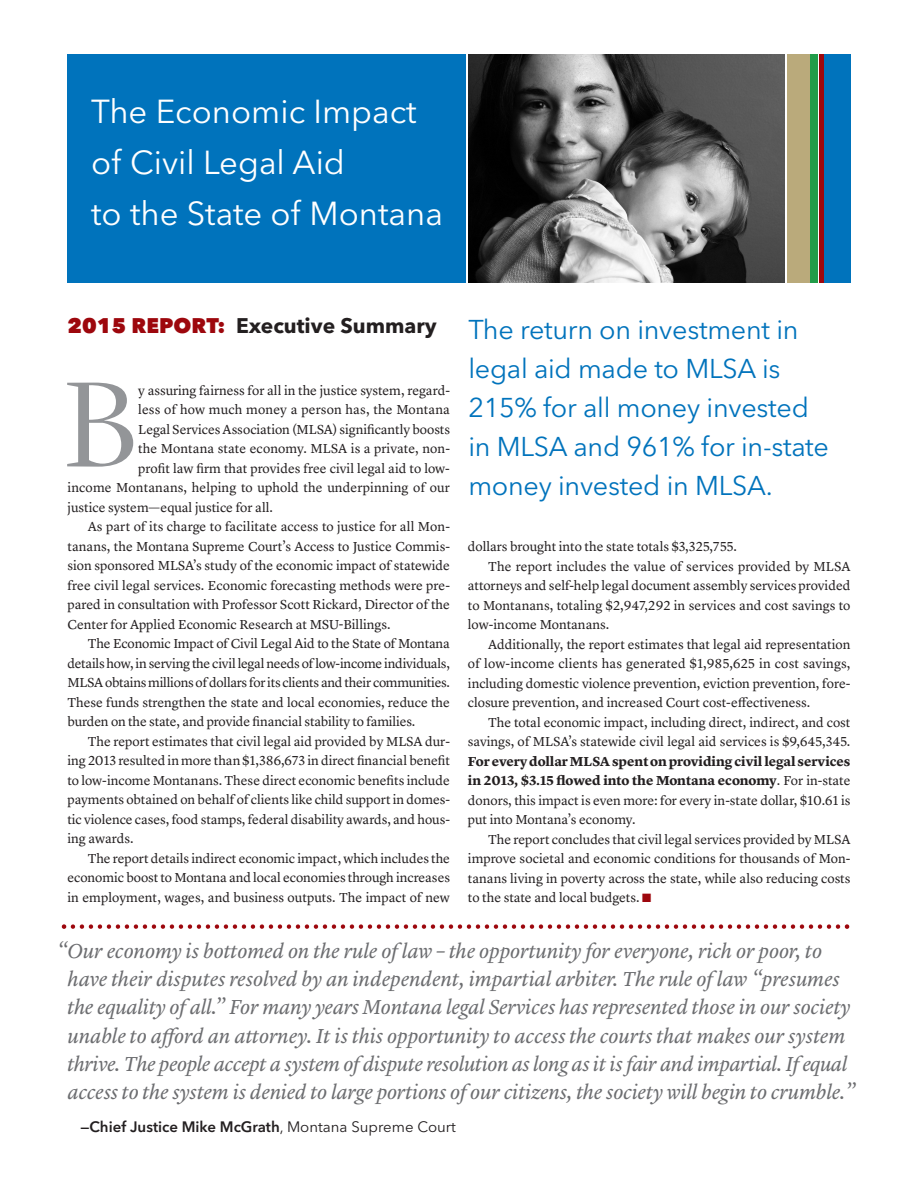
<style>
.page{position:relative;width:918px;height:1188px;background:#fff}
.page>*{position:absolute;margin:0;border:0;box-sizing:border-box;transform-origin:0 0}
.t1{font:300 126px "Lyon Display";color:#939598}
.t2{font:33px/50.7px "Avenir Next";color:#fff}
.t3{font:27px/39px "Avenir Next";letter-spacing:-.01em;color:#0073bc}
.t4{font:italic 21px/28.2px "Lyon Text";letter-spacing:-.01em;color:#6c6d70}
.t5{font:700 21px "Avenir Next";color:#231f20}
.t6{font:600 15px "Avenir Next";color:#231f20}
.t7{font:13.5px/19.5px "Lyon Text";color:#231f20;text-align:justify}
.t8{font:13.5px "Lyon Text";letter-spacing:-.02em;color:#231f20}
.s1{font-weight:800;color:#9d070d}
.s2{font-weight:700}
.s3{color:#9d070d}
.s4{font-weight:400}
</style>
<div class="page">
<img style="left:469px;top:54px;width:315px;height:228px">
<div style="left:824px;top:54px;width:26px;height:228px;background:#0073bc"></div>
<hr style="left:819px;top:54px;width:4px;height:228px;background:#9d070d">
<div style="left:811px;top:54px;width:7px;height:228px;background:#219c49"></div>
<div style="left:788px;top:54px;width:22px;height:228px;background:#baaa7b"></div>
<svg style="left:62px;top:924px;width:787px;height:5px"></svg>
<div style="left:68px;top:54px;width:398px;height:228px;background:#0073bc"></div>
<h2 class="t2" style="left:91px;top:85px;width:353px">The Economic Impact of Civil Legal Aid<br>to the State of Montana</h2>
<h3 class="t5" style="left:68px;top:308px;width:371px"><span class="s1">2015 REPORT:</span> Executive Summary</h3>
<h1 class="t1" style="left:64px;top:373px;width:74px">B</h1>
<p class="t7" style="left:138px;top:382px;width:313px">y assuring fairness for all in the justice system, regard-</p>
<p class="t7" style="left:138px;top:401px;width:313px">less of how much money a person has, the Montana</p>
<p class="t7" style="left:138px;top:421px;width:313px">Legal Services Association (MLSA) significantly boosts</p>
<p class="t7" style="left:138px;top:440px;width:313px">the Montana state economy. MLSA is a private, non-</p>
<p class="t7" style="left:138px;top:460px;width:313px">profit law firm that provides free civil legal aid to low-</p>
<p class="t7" style="left:68px;top:479px;width:384px">income Montanans, helping to uphold the underpinning of our</p>
<p class="t7" style="left:68px;top:499px;width:207px">justice system—equal justice for all.</p>
<p class="t7" style="left:88px;top:518px;width:364px">As part of its charge to facilitate access to justice for all Mon-</p>
<p class="t7" style="left:68px;top:538px;width:384px">tanans, the Montana Supreme Court’s Access to Justice Commis-</p>
<p class="t7" style="left:68px;top:557px;width:384px">sion sponsored MLSA’s study of the economic impact of statewide</p>
<p class="t7" style="left:68px;top:577px;width:384px">free civil legal services. Economic forecasting methods were pre-</p>
<p class="t7" style="left:67px;top:596px;width:384px">pared in consultation with Professor Scott Rickard, Director of the</p>
<p class="t7" style="left:67px;top:616px;width:325px">Center for Applied Economic Research at MSU-Billings.</p>
<p class="t7" style="left:88px;top:635px;width:364px">The Economic Impact of Civil Legal Aid to the State of Montana</p>
<p class="t8" style="left:67px;top:658px;width:384px">details how, in serving the civil legal needs of low-income individuals,</p>
<p class="t8" style="left:67px;top:677px;width:384px">MLSA obtains millions of dollars for its clients and their communities.</p>
<p class="t7" style="left:68px;top:694px;width:384px">These funds strengthen the state and local economies, reduce the</p>
<p class="t7" style="left:68px;top:713px;width:349px">burden on the state, and provide financial stability to families.</p>
<p class="t7" style="left:88px;top:733px;width:364px">The report estimates that civil legal aid provided by MLSA dur-</p>
<p class="t7" style="left:68px;top:752px;width:384px">ing 2013 resulted in more than $1,386,673 in direct financial benefit</p>
<p class="t7" style="left:68px;top:772px;width:384px">to low-income Montanans. These direct economic benefits include</p>
<p class="t7" style="left:68px;top:791px;width:384px">payments obtained on behalf of clients like child support in domes-</p>
<p class="t7" style="left:68px;top:811px;width:384px">tic violence cases, food stamps, federal disability awards, and hous-</p>
<p class="t7" style="left:67px;top:830px;width:68px">ing awards.</p>
<p class="t7" style="left:88px;top:850px;width:364px">The report details indirect economic impact, which includes the</p>
<p class="t7" style="left:68px;top:869px;width:384px">economic boost to Montana and local economies through increases</p>
<p class="t7" style="left:67px;top:889px;width:384px">in employment, wages, and business outputs. The impact of new</p>
<h3 class="t3" style="left:468px;top:309px;width:362px">The return on investment in legal aid made to MLSA is<br>215% for all money invested in MLSA and 961% for in-state money invested in MLSA.</h3>
<p class="t7" style="left:468px;top:538px;width:271px">dollars brought into the state totals $3,325,755.</p>
<p class="t7" style="left:488px;top:558px;width:364px">The report includes the value of services provided by MLSA</p>
<p class="t7" style="left:468px;top:577px;width:384px">attorneys and self-help legal document assembly services provided</p>
<p class="t7" style="left:468px;top:597px;width:384px">to Montanans, totaling $2,947,292 in services and cost savings to</p>
<p class="t7" style="left:468px;top:616px;width:143px">low-income Montanans.</p>
<p class="t7" style="left:488px;top:636px;width:364px">Additionally, the report estimates that legal aid representation</p>
<p class="t7" style="left:468px;top:655px;width:384px">of low-income clients has generated $1,985,625 in cost savings,</p>
<p class="t7" style="left:468px;top:675px;width:384px">including domestic violence prevention, eviction prevention, fore-</p>
<p class="t7" style="left:468px;top:694px;width:344px">closure prevention, and increased Court cost-effectiveness.</p>
<p class="t7" style="left:488px;top:714px;width:364px">The total economic impact, including direct, indirect, and cost</p>
<p class="t7" style="left:468px;top:733px;width:384px">savings, of MLSA’s statewide civil legal aid services is $9,645,345.</p>
<p class="t7" style="left:468px;top:753px;width:384px"><span class="s2">For everydollarMLSAspentonprovidingcivillegal services in 2013, $3.15 flowed into the Montana economy</span>. For in-state donors, this impact is even more: for every in-state dollar, $10.61 is put into Montana’s economy.</p>
<p class="t7" style="left:468px;top:831px;width:384px;text-indent:20px">The report concludes that civil legal services provided by MLSA improve societal and economic conditions for thousands of Mon&shy;tanans living in poverty across the state, while also reducing costs to the state and local budgets. <span class="s3">■</span></p>
<p class="t4" style="left:67px;top:939px;width:790px;text-indent:-11px">“Our economy is bottomed on the rule of law – the opportunity for everyone, rich or poor, to have their disputes resolved by an independent, impartial arbiter. The rule of law “presumes the equality of all.” For many years Montana legal Services has represented those in our society unable to afford an attorney. It is this opportunity to access the courts that makes our system thrive. The people accept a system of dispute resolution as long as it isfair and impartial. If equal access to the system is denied to large portions of our citizens, the society will begin to crumble.”</p>
<p class="t6" style="left:81px;top:1114px;width:377px">—Chief Justice Mike McGrath<span class="s4">, Montana Supreme Court</span></p>
</div>
